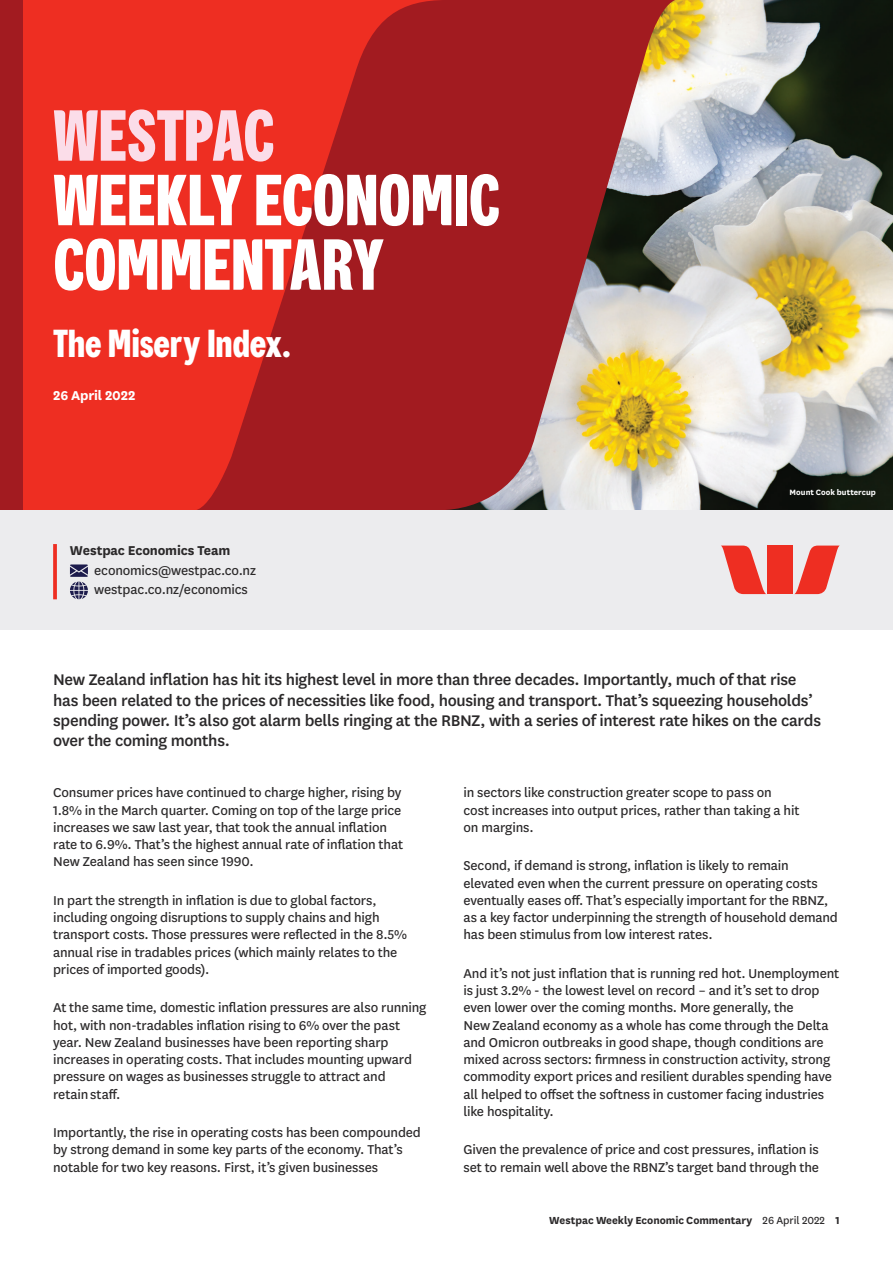
<style>
.page{position:relative;width:893px;height:1263px;background:#fff}
.page>*{position:absolute;margin:0;border:0;box-sizing:border-box;transform-origin:0 0}
.t1{font:700 72px/64.5px "Westpac";letter-spacing:-.005em;color:#fff}
.t2{font:700 72px "Westpac";letter-spacing:-.005em;color:#fbdde9}
.t3{font:700 39px "Westpac";color:#fff}
.t4{font:500 18px/20.2px "National LF";letter-spacing:-.02em;color:#2b292a}
.t5{font:15px/17.2px "National LF";letter-spacing:-.01em;color:#2b292a}
.t6{font:700 15px "National LF";letter-spacing:-.01em;color:#2b292a}
.t7{font:700 15px "National LF";letter-spacing:-.01em;color:#fff}
.t8{font:700 12px "National LF";letter-spacing:-.005em;color:#2b292a}
.t9{font:700 9px "National LF";letter-spacing:.005em;color:#fff}
.s1{font-weight:400}
</style>
<div class="page">
<img style="left:675px;top:0;width:218px;height:510px">
<div style="left:22px;top:0;width:173px;height:510px;background:#ee2e22"></div>
<svg style="left:195px;top:0;width:480px;height:510px;fill:#a21b20"></svg>
<div style="left:0;top:0;width:22px;height:510px;background:#a21b20"></div>
<div style="left:0;top:510px;width:893px;height:119px;background:#ececee"></div>
<svg style="left:721px;top:546px;width:45px;height:48px"></svg>
<svg style="left:794px;top:546px;width:45px;height:48px"></svg>
<div style="left:768px;top:546px;width:25px;height:48px;background:#ee2e22"></div>
<svg style="left:53px;top:544px;width:4px;height:55px"></svg>
<svg style="left:70px;top:564px;width:18px;height:35px"></svg>
<h1 class="t2" style="left:53px;top:92px;width:223px">WESTPAC</h1>
<h1 class="t1" style="left:53px;top:167px;width:449px">WEEKLY ECONOMIC<br>COMMENTARY</h1>
<h2 class="t3" style="left:53px;top:320px;width:240px">The Misery Index.</h2>
<p class="t7" style="left:53px;top:385px;width:84px">26 April 2022</p>
<p class="t6" style="left:70px;top:540px;width:162px">Westpac Economics Team</p>
<p class="t5" style="left:94px;top:559px;width:163px;line-height:19.5px">economics@westpac.co.nz westpac.co.nz/economics</p>
<p class="t9" style="left:790px;top:486px;width:88px">Mount Cook buttercup</p>
<p class="t4" style="left:53px;top:669px;width:769px">New Zealand inflation has hit its highest level in more than three decades. Importantly, much of that rise has been related to the prices of necessities like food, housing and transport. That’s squeezing households’ spending power. It’s also got alarm bells ringing at the RBNZ, with a series of interest rate hikes on the cards over the coming months.</p>
<p class="t5" style="left:53px;top:783px;width:351px">Consumer prices have continued to charge higher, rising by 1.8% in the March quarter. Coming on top of the large price increases we saw last year, that took the annual inflation rate to 6.9%. That’s the highest annual rate of inflation that New Zealand has seen since 1990.</p>
<p class="t5" style="left:53px;top:891px;width:355px">In part the strength in inflation is due to global factors, including ongoing disruptions to supply chains and high transport costs. Those pressures were reflected in the 8.5% annual rise in tradables prices (which mainly relates to the prices of imported goods).</p>
<p class="t5" style="left:53px;top:998px;width:375px">At the same time, domestic inflation pressures are also running hot, with non-tradables inflation rising to 6% over the past year. New Zealand businesses have been reporting sharp increases in operating costs. That includes mounting upward pressure on wages as businesses struggle to attract and<br>retain staff.</p>
<p class="t5" style="left:53px;top:1123px;width:369px">Importantly, the rise in operating costs has been compounded by strong demand in some key parts of the economy. That’s notable for two key reasons. First, it’s given businesses</p>
<p class="t5" style="left:463px;top:783px;width:337px">in sectors like construction greater scope to pass on cost increases into output prices, rather than taking a hit on margins.</p>
<p class="t5" style="left:463px;top:856px;width:376px">Second, if demand is strong, inflation is likely to remain elevated even when the current pressure on operating costs eventually eases off. That’s especially important for the RBNZ, as a key factor underpinning the strength of household demand has been stimulus from low interest rates.</p>
<p class="t5" style="left:463px;top:964px;width:377px">And it’s not just inflation that is running red hot. Unemployment is just 3.2% - the lowest level on record – and it’s set to drop even lower over the coming months. More generally, the<br>New Zealand economy as a whole has come through the Delta and Omicron outbreaks in good shape, though conditions are mixed across sectors: firmness in construction activity, strong commodity export prices and resilient durables spending have all helped to offset the softness in customer facing industries like hospitality.</p>
<p class="t5" style="left:463px;top:1140px;width:357px">Given the prevalence of price and cost pressures, inflation is set to remain well above the RBNZ’s target band through the</p>
<p class="t8" style="left:549px;top:1212px;width:292px">Westpac Weekly Economic Commentary <span class="s1">26 April 2022</span> 1</p>
</div>
